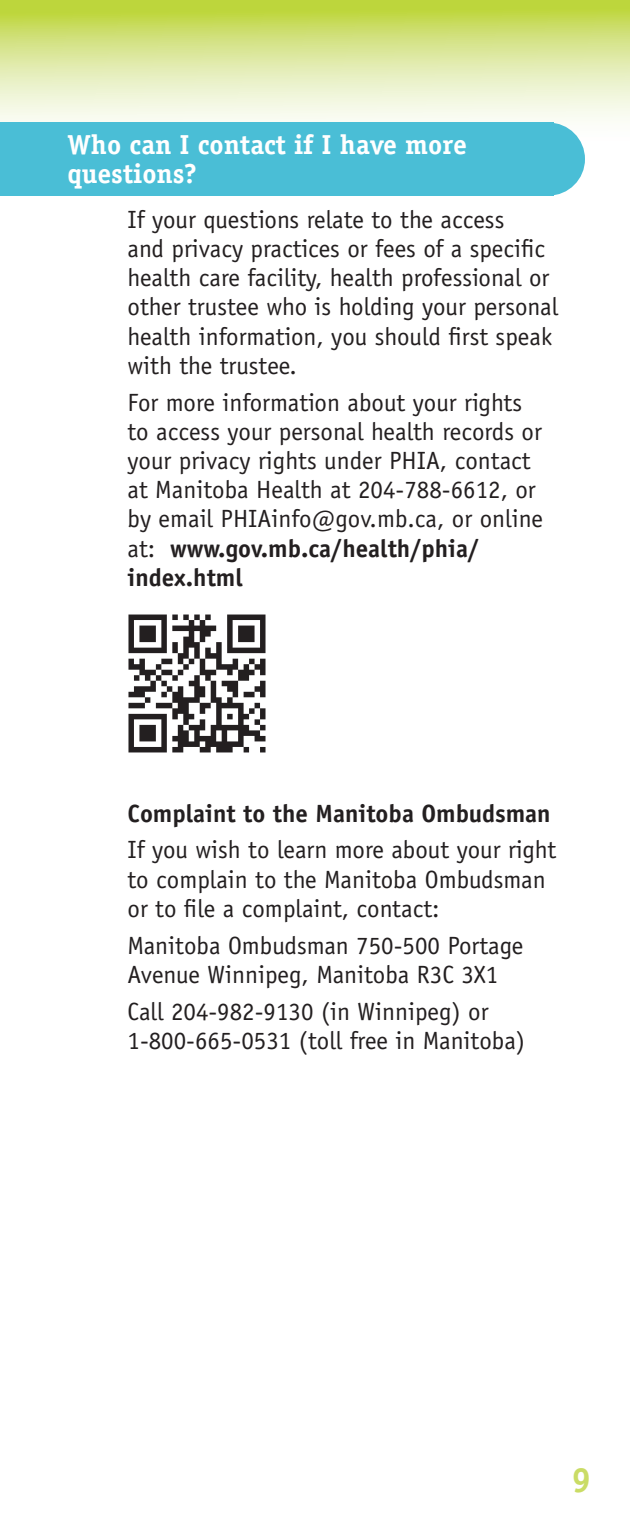
<style>
.page{position:relative;width:630px;height:1530px;background:#fff}
.page>*{position:absolute;margin:0;border:0;box-sizing:border-box;transform-origin:0 0}
.t1{font:700 35px "Officina Sans";color:#cadc65}
.t2{font:700 27.5px/29.2px "Officina Serif";color:#fff}
.text{font:25px/29.2px "Officina Sans";color:#231f20}
.sub{font:700 25px "Officina Sans";color:#231f20}
.s1{font-weight:700}
</style>
<div class="page">
<svg style="left:0;top:0;width:630px;height:171px;background:#dee9a3"></svg>
<div style="left:0;top:122px;width:554px;height:74px;background:#4abed6"></div>
<div style="left:512px;top:123px;width:73px;height:73px;background:#4abed6;border-radius:50%"></div>
<img style="left:128px;top:614px;width:138px;height:139px">
<p class="t2" style="left:68px;top:130px;width:401px">Who can I contact if I have more questions?</p>
<p class="text" style="left:128px;top:205px;width:432px">If your questions relate to the access<br>and privacy practices or fees of a specific health care facility, health professional or other trustee who is holding your personal health information, you should first speak with the trustee.</p>
<p class="text" style="left:128px;top:388px;width:417px">For more information about your rights to access your personal health records or your privacy rights under PHIA, contact at Manitoba Health at 204-788-6612, or by email PHIAinfo@gov.mb.ca, or online at: <span class="s1">www.gov.mb.ca/health/phia/ index.html</span></p>
<p class="sub" style="left:128px;top:798px;width:425px">Complaint to the Manitoba Ombudsman</p>
<p class="text" style="left:128px;top:835px;width:430px">If you wish to learn more about your right to complain to the Manitoba Ombudsman or to file a complaint, contact:</p>
<p class="text" style="left:128px;top:931px;width:397px">Manitoba Ombudsman 750-500 Portage<br>Avenue Winnipeg, Manitoba R3C 3X1</p>
<p class="text" style="left:128px;top:997px;width:399px">Call 204-982-9130 (in Winnipeg) or<br>1-800-665-0531 (toll free in Manitoba)</p>
<h1 class="t1" style="left:572px;top:1458px;width:21px">9</h1>
</div>
